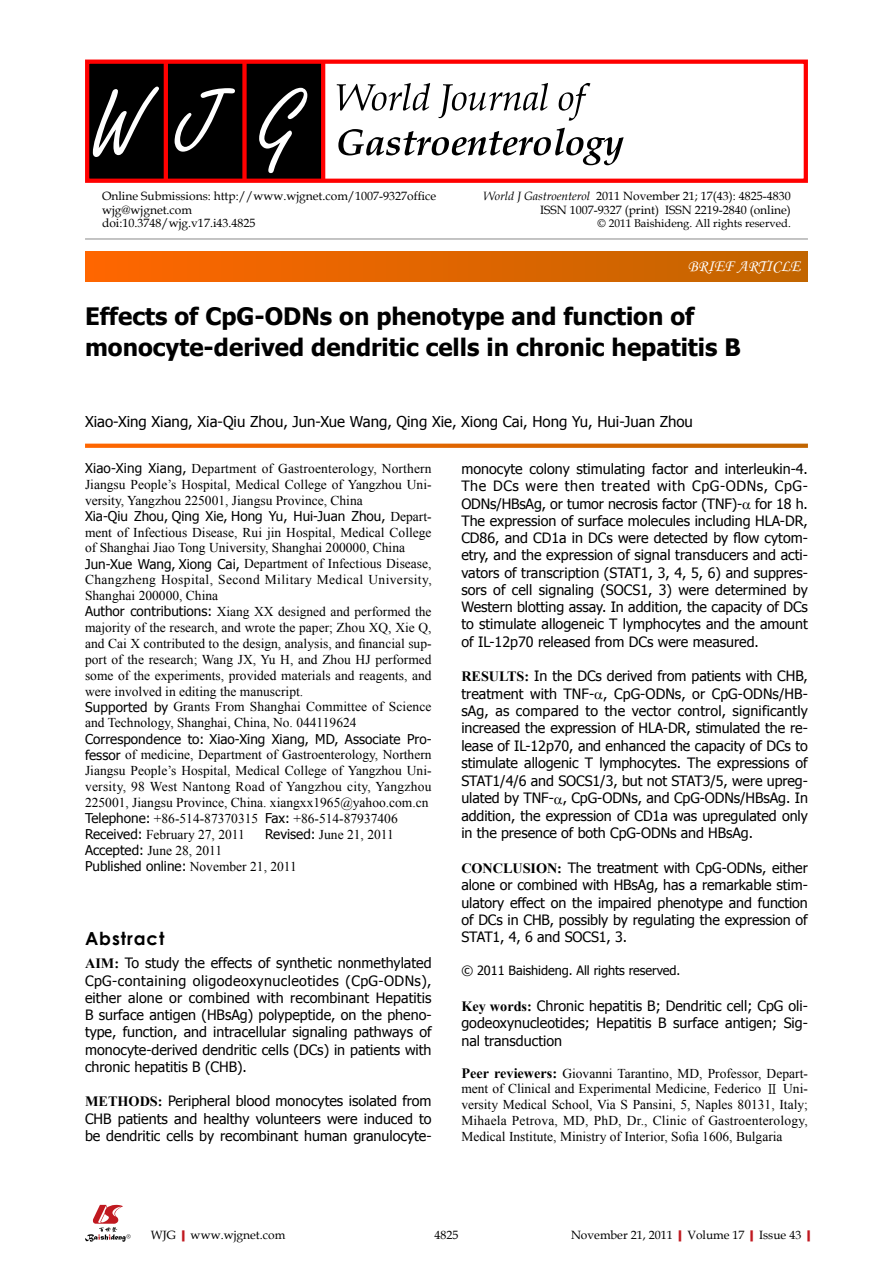
<style>
.page{position:relative;width:893px;height:1263px;background:#fff}
.page>*{position:absolute;margin:0;border:0;box-sizing:border-box;transform-origin:0 0}
.t1{font:700 24px/31.5px "Tahoma";color:#000}
.t2{font:700 18px "Century Gothic";letter-spacing:.05em;color:#000}
.t3{font:16.5px "Monotype Corsiva";color:#fff}
.t4{font:15px "Tahoma";color:#000}
.t5{font:14.25px/17.2px "Tahoma";color:#000;text-align:justify}
.t6{font:13.5px/15.9px "Times New Roman";color:#000;text-align:justify}
.t7{font:13.5px "Tahoma";color:#000}
.t8{font:12.75px "Tahoma";letter-spacing:-.005em;color:#000}
.t9{font:12px/13.5px "Book Antiqua";color:#000;text-align:right}
.t10{font:11.25px "Book Antiqua";color:#000}
.s1{font-style:italic}
.s2{font-family:"Tahoma"}
.s3{font-family:"Times New Roman"}
.s4{font-family:"Times New Roman";font-weight:700}
.s5{font-weight:700;font-size:14.25px}
.s6{font-family:"Koz Min Pro"}
.s7{font-weight:700;color:#c01920}
</style>
<div class="page">
<div style="left:85px;top:252px;width:723px;height:29px;background:linear-gradient(to right,#f60,#c16500)"></div>
<hr style="left:85px;top:239px;width:723px;height:1px;background:#898989">
<div style="left:87px;top:61px;width:236px;height:121px;background:#000"></div>
<hr style="left:164px;top:61px;width:4px;height:121px;background:#f00">
<div style="left:242px;top:61px;width:5px;height:121px;background:#f00"></div>
<hr style="left:321px;top:61px;width:4px;height:121px;background:#f00">
<div style="left:85px;top:60px;width:723px;height:123px;border:4px solid #f00"></div>
<svg style="left:259px;top:88px;width:48px;height:85px"></svg>
<svg style="left:175px;top:88px;width:60px;height:64px"></svg>
<svg style="left:93px;top:87px;width:66px;height:70px"></svg>
<svg style="left:337px;top:83px;width:253px;height:38px"></svg>
<svg style="left:338px;top:128px;width:286px;height:37px"></svg>
<svg style="left:85px;top:1205px;width:46px;height:37px"></svg>
<svg style="left:85px;top:444px;width:723px;height:4px;background:#e16a08"></svg>
<p class="t9" style="left:102px;top:189px;width:336px;text-align:left">Online Submissions: http://www.wjgnet.com/1007-9327office wjg@wjgnet.com<br>doi:10.3748/wjg.v17.i43.4825</p>
<p class="t9" style="left:483px;top:189px;width:309px"><span class="s1">World J Gastroenterol</span> 2011 November 21; 17(43): 4825-4830<br>ISSN 1007-9327 (print) ISSN 2219-2840 (online)</p>
<p class="t10" style="left:598px;top:215px;width:195px">© 2011 Baishideng. All rights reserved.</p>
<p class="t3" style="left:688px;top:256px;width:114px">BRIEF ARTICLE</p>
<h1 class="t1" style="left:85px;top:298px;width:657px">Effects of CpG-ODNs on phenotype and function of monocyte-derived dendritic cells in chronic hepatitis B</h1>
<p class="t4" style="left:85px;top:412px;width:609px">Xiao-Xing Xiang, Xia-Qiu Zhou, Jun-Xue Wang, Qing Xie, Xiong Cai, Hong Yu, Hui-Juan Zhou</p>
<p class="t6" style="left:85px;top:460px;width:348px"><span class="s2">Xiao-Xing Xiang,</span> Department of Gastroenterology, Northern Jiangsu People’s Hospital, Medical College of Yangzhou Uni&shy;versity, Yangzhou 225001, Jiangsu Province, China</p>
<p class="t7" style="left:85px;top:507px;width:348px">Xia-Qiu Zhou, Qing Xie, Hong Yu, Hui-Juan Zhou, <span class="s3">Depart-</span></p>
<p class="t6" style="left:85px;top:524px;width:348px;text-align:left">ment of Infectious Disease, Rui jin Hospital, Medical College of Shanghai Jiao Tong University, Shanghai 200000, China <span class="s2">Jun-Xue Wang, Xiong Cai,</span> Department of Infectious Disease, Changzheng Hospital, Second Military Medical University, Shanghai 200000, China<br><span class="s2">Author contributions:</span> Xiang XX designed and performed the majority of the research, and wrote the paper; Zhou XQ, Xie Q, and Cai X contributed to the design, analysis, and financial sup&shy;port of the research; Wang JX, Yu H, and Zhou HJ performed some of the experiments, provided materials and reagents, and were involved in editing the manuscript.<br><span class="s2">Supported by</span> Grants From Shanghai Committee of Science and Technology, Shanghai, China, No. 044119624</p>
<p class="t7" style="left:85px;top:730px;width:348px">Correspondence to: Xiao-Xing Xiang, MD, Associate Pro-</p>
<p class="t6" style="left:85px;top:746px;width:348px;text-align:left"><span class="s2">fessor</span> of medicine, Department of Gastroenterology, Northern Jiangsu People’s Hospital, Medical College of Yangzhou Uni&shy;versity, 98 West Nantong Road of Yangzhou city, Yangzhou 225001, Jiangsu Province, China. xiangxx1965@yahoo.com.cn <span class="s2">Telephone:</span> +86-514-87370315 <span class="s2">Fax:</span> +86-514-87937406<br><span class="s2">Received:</span> February 27, 2011</p>
<p class="t5" style="left:461px;top:459px;width:348px">monocyte colony stimulating factor and interleukin-4.<br>The DCs were then treated with CpG-ODNs, CpG-ODNs/HBsAg, or tumor necrosis factor (TNF)- for 18 h.<br>The expression of surface molecules including HLA-DR, CD86, and CD1a in DCs were detected by flow cytom&shy;etry, and the expression of signal transducers and acti&shy;vators of transcription (STAT1, 3, 4, 5, 6) and suppres&shy;sors of cell signaling (SOCS1, 3) were determined by Western blotting assay. In addition, the capacity of DCs to stimulate allogeneic T lymphocytes and the amount of IL-12p70 released from DCs were measured.</p>
<p class="t5" style="left:461px;top:666px;width:348px"><span class="s4">RESULTS:</span> In the DCs derived from patients with CHB, treatment with TNF- , CpG-ODNs, or CpG-ODNs/HB&shy;sAg, as compared to the vector control, significantly increased the expression of HLA-DR, stimulated the re&shy;lease of IL-12p70, and enhanced the capacity of DCs to stimulate allogenic T lymphocytes. The expressions of STAT1/4/6 and SOCS1/3, but not STAT3/5, were upreg&shy;ulated by TNF- , CpG-ODNs, and CpG-ODNs/HBsAg. In addition, the expression of CD1a was upregulated only in the presence of both CpG-ODNs and HBsAg.</p>
<p class="t5" style="left:461px;top:858px;width:348px"><span class="s4">CONCLUSION:</span> The treatment with CpG-ODNs, either alone or combined with HBsAg, has a remarkable stim&shy;ulatory effect on the impaired phenotype and function of DCs in CHB, possibly by regulating the expression of STAT1, 4, 6 and SOCS1, 3.</p>
<p class="t8" style="left:461px;top:962px;width:221px">© 2011 Baishideng. All rights reserved.</p>
<p class="t5" style="left:461px;top:996px;width:348px"><span class="s4">Key words:</span> Chronic hepatitis B; Dendritic cell; CpG oli&shy;godeoxynucleotides; Hepatitis B surface antigen; Sig&shy;nal transduction</p>
<p class="t6" style="left:461px;top:1065px;width:348px"><span class="s5">Peer reviewers:</span> Giovanni Tarantino, MD, Professor, Depart&shy;ment of Clinical and Experimental Medicine, Federico <span class="s6">Ⅱ</span> Uni&shy;versity Medical School, Via S Pansini, 5, Naples 80131, Italy; Mihaela Petrova, MD, PhD, Dr., Clinic of Gastroenterology, Medical Institute, Ministry of Interior, Sofia 1606, Bulgaria</p>
<p class="t6" style="left:265px;top:826px;width:130px"><span class="s2">Revised:</span> June 21, 2011</p>
<p class="t6" style="left:85px;top:842px;width:139px"><span class="s2">Accepted:</span> June 28, 2011</p>
<p class="t7" style="left:85px;top:857px;width:213px">Published online: <span class="s3">November 21, 2011</span></p>
<p class="t2" style="left:85px;top:924px;width:81px">Abstract</p>
<p class="t5" style="left:85px;top:954px;width:348px"><span class="s4">AIM:</span> To study the effects of synthetic nonmethylated CpG-containing oligodeoxynucleotides (CpG-ODNs), either alone or combined with recombinant Hepatitis B surface antigen (HBsAg) polypeptide, on the pheno&shy;type, function, and intracellular signaling pathways of monocyte-derived dendritic cells (DCs) in patients with chronic hepatitis B (CHB).</p>
<p class="t5" style="left:85px;top:1092px;width:348px"><span class="s4">METHODS:</span> Peripheral blood monocytes isolated from CHB patients and healthy volunteers were induced to be dendritic cells by recombinant human granulocyte-</p>
<p class="t9" style="left:151px;top:1227px;width:136px">WJG<span class="s7">|</span>www.wjgnet.com</p>
<p class="t9" style="left:571px;top:1227px;width:246px">November 21, 2011<span class="s7">|</span>Volume 17<span class="s7">|</span>Issue 43<span class="s7">|</span></p>
<p class="t9" style="left:434px;top:1227px;width:25px">4825</p>
</div>
